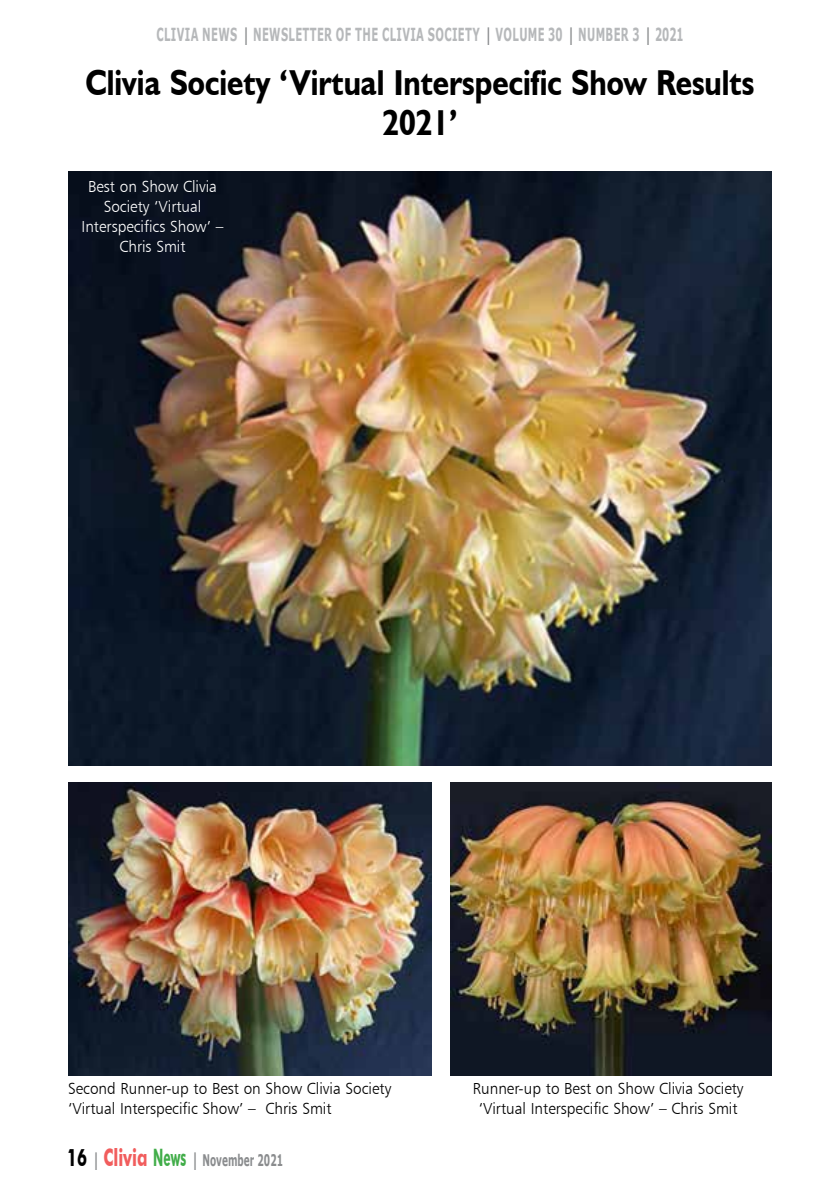
<style>
.page{position:relative;width:840px;height:1191px;background:#fff}
.page>*{position:absolute;margin:0;border:0;box-sizing:border-box;transform-origin:0 0}
.t1{font:700 36px/40px "Humanist 521 BT";color:#000;text-align:center;scale:.85 1}
.t2{font:700 18px "Verdana";letter-spacing:.035em;color:#b6b8ba;scale:.56 1}
.t3{font:16px/20px "Humanist 777 BT Light B";color:#000;text-align:center;scale:.96 1}
.t4{font:16px/20px "Humanist 777 BT Light B";color:#fff;text-align:center;scale:.96 1}
.t5{font:700 16px "Verdana";color:#8a8c8e;scale:.56 1}
.s1{font-weight:400;font-size:24px;color:#8a8c8e}
.s2{font-family:"Futura BT";font-size:24px;color:#000}
.s3{font-weight:400;font-size:24px}
.s4{font-family:"Futura BT";font-size:24px;color:#f15d5d}
.s5{font-family:"Futura BT";font-size:24px;color:#41ad49}
</style>
<div class="page">
<img style="left:68px;top:171px;width:703px;height:594px">
<img style="left:68px;top:782px;width:363px;height:293px">
<img style="left:450px;top:782px;width:321px;height:293px">
<p class="t2" style="left:156px;top:22px;width:942px">CLIVIA NEWS <span class="s1">I</span> NEWSLETTER OF THE CLIVIA SOCIETY <span class="s1">I</span> VOLUME 30 <span class="s1">I</span> N UMBER 3 <span class="s1">I</span> 2021</p>
<h1 class="t1" style="left:85px;top:62px;width:788px">Clivia Society ‘Virtual Interspecific Show Results<br>2021’</h1>
<p class="t4" style="left:81px;top:176px;width:149px">Best on Show Clivia<br>Society ‘Virtual<br>Interspecifics Show’ –<br>Chris Smit</p>
<p class="t3" style="left:68px;top:1078px;width:338px;text-align:left">Second Runner-up to Best on Show Clivia Society ‘Virtual Interspecific Show’ – Chris Smit</p>
<p class="t5" style="left:67px;top:1148px;width:386px"><span class="s2">16</span> <span class="s3">I</span> <span class="s4">Clivia</span> <span class="s5">News</span> <span class="s3">I</span> NOVEMBER 2021</p>
<p class="t3" style="left:472px;top:1078px;width:283px">Runner-up to Best on Show Clivia Society ‘Virtual Interspecific Show’ – Chris Smit</p>
</div>
